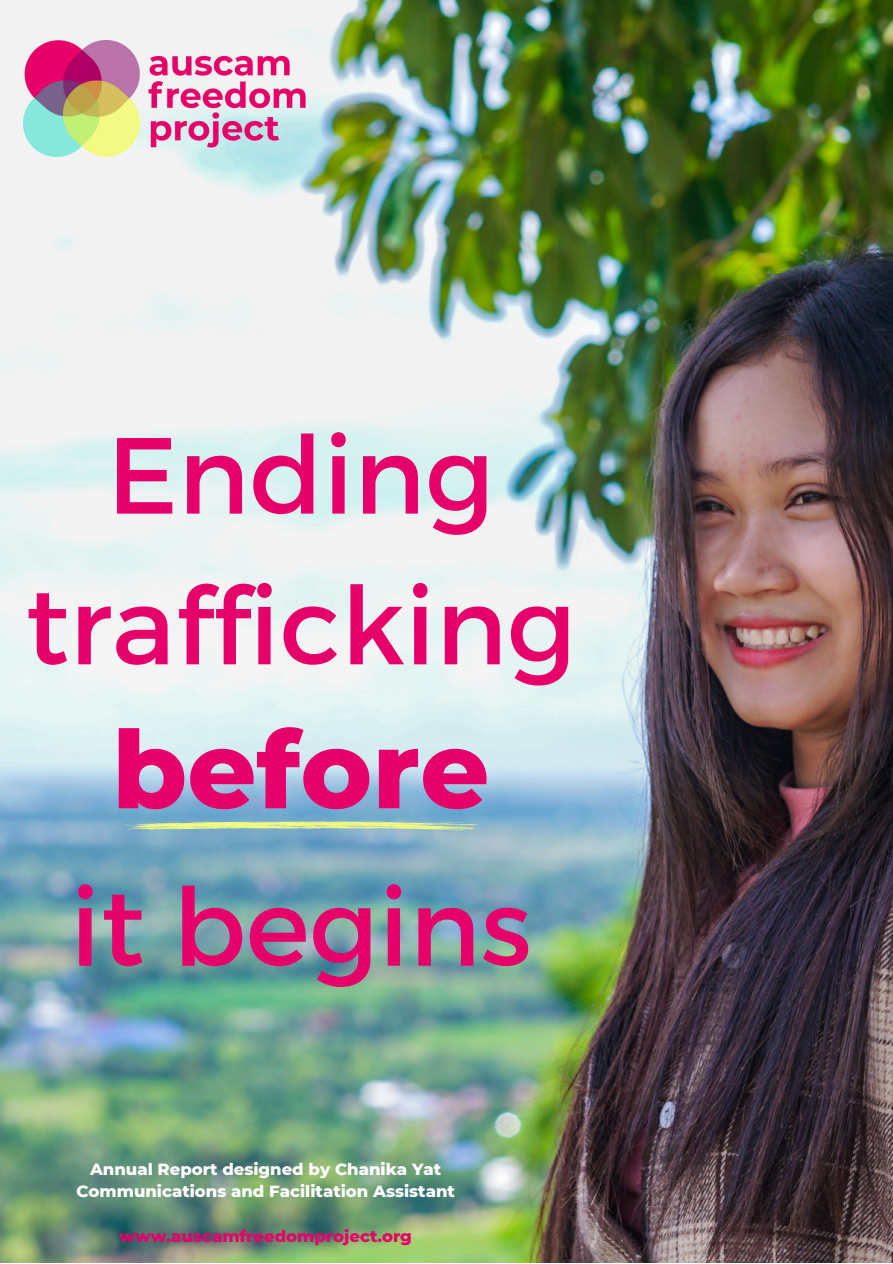
<style>
.page{position:relative;width:893px;height:1264px;background:#fff}
.page>*{position:absolute;margin:0;border:0;box-sizing:border-box;transform-origin:0 0}
.t1{font:107.85px/150.6px "Montserrat";color:#e60069;text-align:center}
.t2{font:800 107.85px "Montserrat";color:#e60069}
.t3{font:800 16.5px "Montserrat";color:#fff}
.t4{font:800 16.5px "Montserrat";color:#e60069}
</style>
<div class="page">
<img style="left:0;top:0;width:892px;height:1262px">
<img style="left:24px;top:40px;width:283px;height:116px">
<svg style="left:123px;top:821px;width:355px;height:9px"></svg>
<p class="t1" style="left:25px;top:394px;width:552px">Ending trafficking</p>
<p class="t2" style="left:112px;top:703px;width:379px">before</p>
<p class="t1" style="left:70px;top:846px;width:463px">it begins</p>
<p class="t3" style="left:90px;top:1158px;width:353px">Annual Report designed by Chanika Yat</p>
<p class="t3" style="left:76px;top:1180px;width:380px">Communications and Facilitation Assistant</p>
<p class="t4" style="left:119px;top:1225px;width:294px">www.auscamfreedomproject.org</p>
</div>
